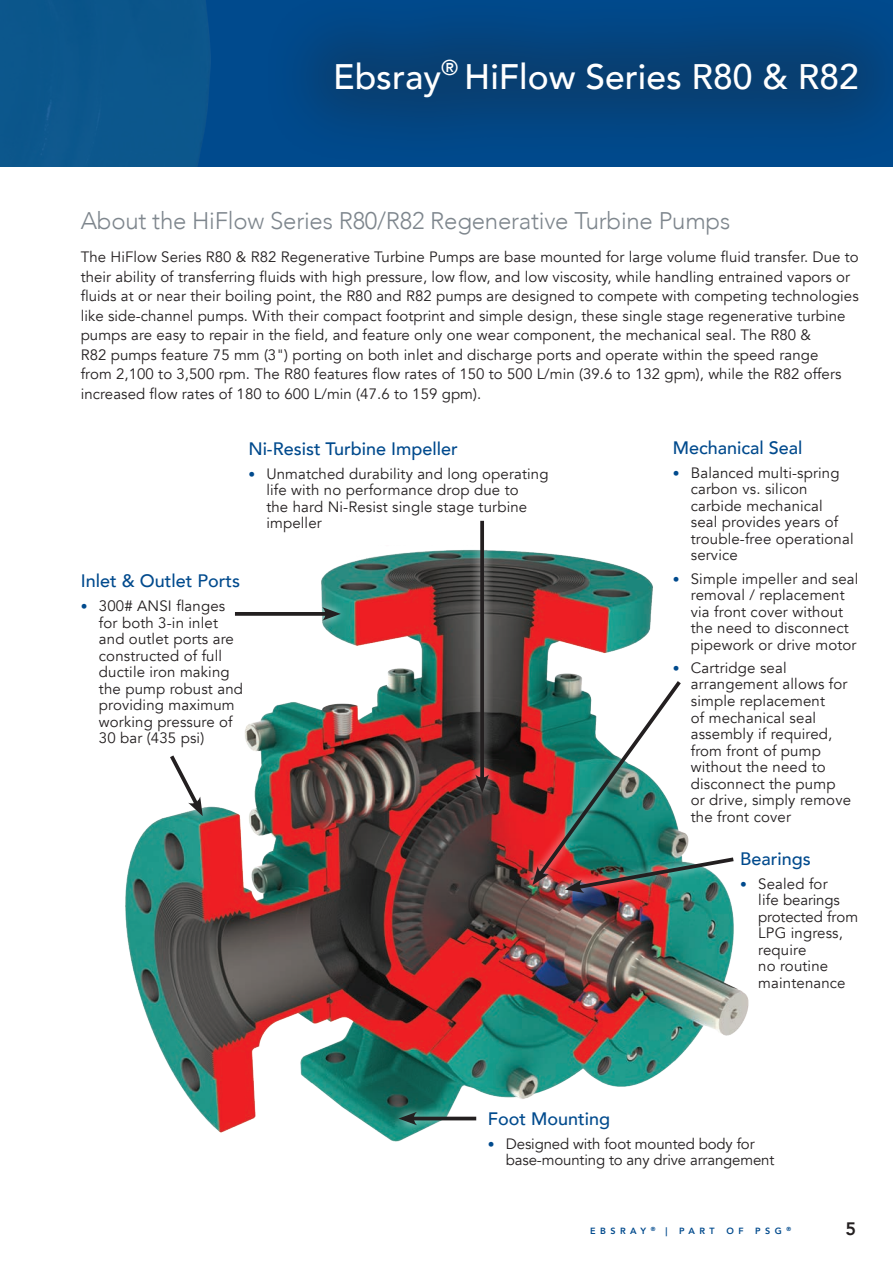
<style>
.page{position:relative;width:893px;height:1263px;background:#fff}
.page>*{position:absolute;margin:0;border:0;box-sizing:border-box;transform-origin:0 0}
.t1{font:500 35.4px "Avenir";color:#fff}
.t2{font:300 24px "Avenir";letter-spacing:-.01em;color:#7e868d}
.t3{font:500 18px "Avenir";color:#004a8d}
.t4{font:800 18px "Avenir";color:#231f20}
.t5{font:15px/16.5px "Avenir";letter-spacing:.005em;color:#231f20}
.t6{font:800 9px "Avenir";letter-spacing:.5em;color:#004a8d}
.s1{font-weight:800;font-size:13.5px;color:#004a8d}
</style>
<div class="page">
<img style="left:125px;top:550px;width:624px;height:592px">
<img style="left:0;top:0;width:260px;height:167px">
<div style="left:467px;top:511px;width:30px;height:290px;background:#fff;opacity:.75"></div>
<svg style="left:480px;top:521px;width:4px;height:253px"></svg>
<svg style="left:475px;top:774px;width:14px;height:19px"></svg>
<div style="left:524px;top:672px;width:165px;height:221px;background:#fff;opacity:.75"></div>
<div style="left:226px;top:598px;width:123px;height:31px;background:#fff;opacity:.75"></div>
<svg style="left:235px;top:612px;width:87px;height:4px"></svg>
<svg style="left:322px;top:607px;width:19px;height:14px"></svg>
<div style="left:161px;top:747px;width:51px;height:77px;background:#fff;opacity:.75"></div>
<svg style="left:167px;top:751px;width:36px;height:65px"></svg>
<div style="left:391px;top:1103px;width:94px;height:31px;background:#fff;opacity:.75"></div>
<hr style="left:410px;top:1117px;width:66px;height:3px;background:#231f20">
<svg style="left:398px;top:1112px;width:19px;height:13px"></svg>
<div style="left:557px;top:849px;width:185px;height:53px;background:#fff;opacity:.75"></div>
<img style="left:532px;top:677px;width:206px;height:216px">
<div style="left:260px;top:0;width:633px;height:172px;background:#231f20;opacity:.3"></div>
<h1 class="t1" style="left:333px;top:46px;width:527px">Ebsray<sup>®</sup> HiFlow Series R80 &amp; R82</h1>
<h2 class="t2" style="left:81px;top:207px;width:651px">About the HiFlow Series R80/R82 Regenerative Turbine Pumps</h2>
<p class="t5" style="left:81px;top:248px;width:779px;line-height:19.5px">The HiFlow Series R80 &amp; R82 Regenerative Turbine Pumps are base mounted for large volume fluid transfer. Due to their ability of transferring fluids with high pressure, low flow, and low viscosity, while handling entrained vapors or fluids at or near their boiling point, the R80 and R82 pumps are designed to compete with competing technologies like side-channel pumps. With their compact footprint and simple design, these single stage regenerative turbine pumps are easy to repair in the field, and feature only one wear component, the mechanical seal. The R80 &amp;<br>R82 pumps feature 75 mm (3") porting on both inlet and discharge ports and operate within the speed range<br>from 2,100 to 3,500 rpm. The R80 features flow rates of 150 to 500 L/min (39.6 to 132 gpm), while the R82 offers increased flow rates of 180 to 600 L/min (47.6 to 159 gpm).</p>
<p class="t3" style="left:248px;top:433px;width:211px">Ni-Resist Turbine Impeller</p>
<p class="t5" style="left:266px;top:465px;width:284px;text-indent:-18px"><span class="s1">•</span> Unmatched durability and long operating life with no performance drop due to<br>the hard Ni-Resist single stage turbine impeller</p>
<p class="t3" style="left:81px;top:565px;width:161px">Inlet &amp; Outlet Ports</p>
<p class="t5" style="left:99px;top:598px;width:146px;text-indent:-18px"><span class="s1">•</span> 300# ANSI flanges for both 3-in inlet and outlet ports are constructed of full ductile iron making the pump robust and providing maximum working pressure of<br>30 bar (435 psi)</p>
<p class="t3" style="left:673px;top:432px;width:131px">Mechanical Seal</p>
<p class="t5" style="left:691px;top:465px;width:164px;text-indent:-18px"><span class="s1">•</span> Balanced multi-spring carbon vs. silicon carbide mechanical<br>seal provides years of trouble-free operational service</p>
<p class="t5" style="left:691px;top:571px;width:169px;text-indent:-18px"><span class="s1">•</span> Simple impeller and seal removal / replacement via front cover without the need to disconnect pipework or drive motor</p>
<p class="t5" style="left:691px;top:660px;width:162px;text-indent:-18px"><span class="s1">•</span> Cartridge seal arrangement allows for simple replacement<br>of mechanical seal assembly if required, from front of pump without the need to disconnect the pump or drive, simply remove the front cover</p>
<p class="t3" style="left:740px;top:843px;width:72px">Bearings</p>
<p class="t5" style="left:758px;top:876px;width:102px;text-indent:-18px"><span class="s1">•</span> Sealed for<br>life bearings protected from<br>LPG ingress, require<br>no routine maintenance</p>
<p class="t3" style="left:488px;top:1103px;width:124px">Foot Mounting</p>
<p class="t5" style="left:506px;top:1136px;width:270px;text-indent:-18px"><span class="s1">•</span> Designed with foot mounted body for base-mounting to any drive arrangement</p>
<p class="t6" style="left:590px;top:1224px;width:79px">EBSRAY <sup>®</sup> |</p>
<p class="t6" style="left:679px;top:1224px;width:37px">PART</p>
<p class="t6" style="left:726px;top:1224px;width:19px">O F</p>
<p class="t6" style="left:755px;top:1224px;width:37px">PSG <sup>®</sup></p>
<p class="t4" style="left:846px;top:1215px;width:12px">5</p>
</div>
